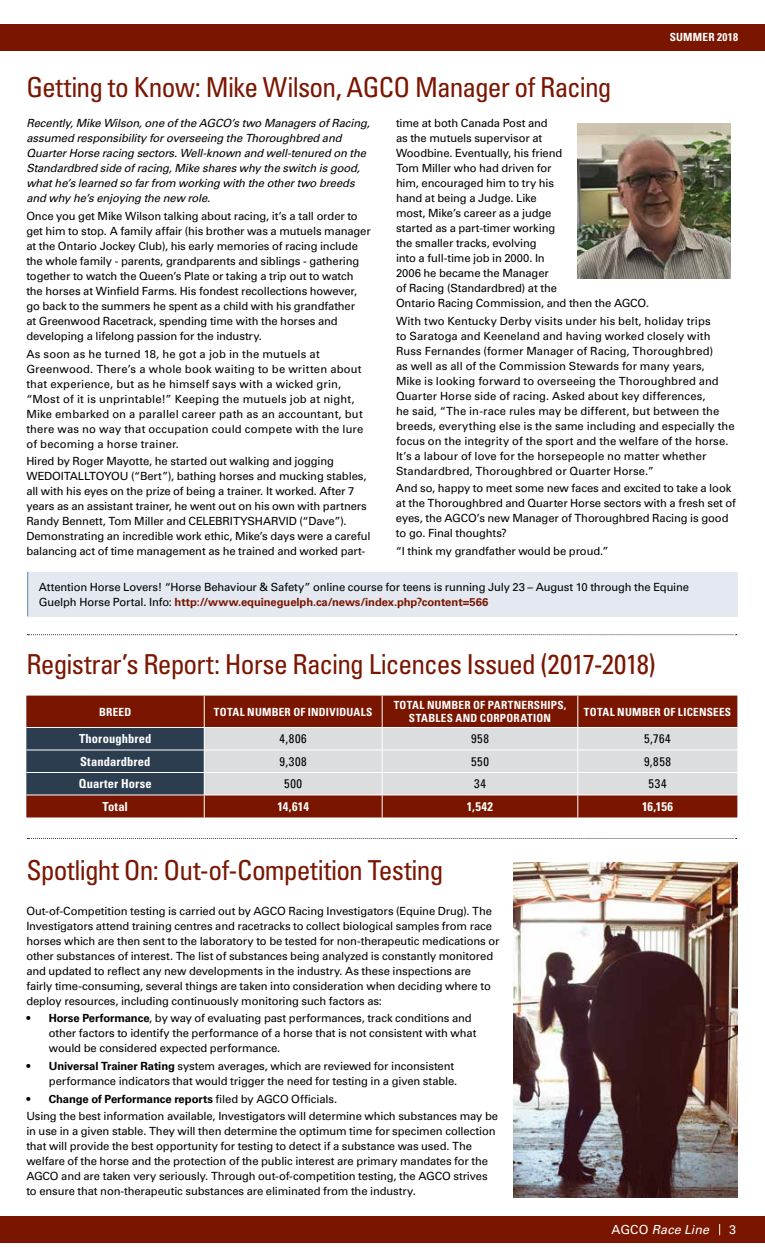
<style>
.page{position:relative;width:765px;height:1260px;background:#fff}
.page>*{position:absolute;margin:0;border:0;box-sizing:border-box;transform-origin:0 0}
.t1{font:condensed 27.5px "Univers LT Std";letter-spacing:-.03em;color:#7a1600}
.t2{font:700 condensed 12.5px "Univers LT Std";letter-spacing:.01em;color:#fff}
.t3{font:condensed 12.5px "Univers LT Std";letter-spacing:.05em;color:#000}
.t4{font:italic 12.5px "Univers LT Std";letter-spacing:.005em;color:#fff}
.t5{font:12.5px "Univers LT Std";color:#fff}
.t6{font:11.25px/15px "Univers LT Std";letter-spacing:-.01em;color:#000}
.t7{font:11.25px/15px "Univers LT Std";letter-spacing:.01em;color:#000}
.t8{font:italic 11.25px/15px "Univers LT Std";letter-spacing:-.015em;color:#000}
.t9{font:700 condensed 11.25px/13.8px "Univers LT Std";letter-spacing:.02em;color:#fff;text-align:center}
.s1{font-weight:700;color:#7a1600}
.s2{font-weight:700}
.s3{font-style:normal}
</style>
<div class="page">
<div style="left:0;top:1216px;width:765px;height:27px;background:#7a1600"></div>
<div style="left:0;top:24px;width:765px;height:26px;background:#7a1600"></div>
<div style="left:26px;top:696px;width:711px;height:31px;background:#7a1600"></div>
<hr style="left:204px;top:696px;width:1px;height:31px;background:#fff">
<hr style="left:382px;top:696px;width:1px;height:31px;background:#fff">
<hr style="left:577px;top:696px;width:1px;height:31px;background:#fff">
<svg style="left:26px;top:727px;width:711px;height:90px;background:#a69291"></svg>
<svg style="left:27px;top:634px;width:710px;height:1px"></svg>
<svg style="left:27px;top:838px;width:710px;height:1px"></svg>
<img style="left:513px;top:862px;width:224px;height:336px">
<div style="left:28px;top:572px;width:710px;height:44px;background:#e3e8f1"></div>
<hr style="left:27px;top:572px;width:1px;height:44px;background:#7a9bc0">
<img style="left:578px;top:124px;width:153px;height:154px">
<h1 class="t1" style="left:26px;top:70px;width:587px">Getting to Know: Mike Wilson, AGCO Manager of Racing</h1>
<p class="t9" style="left:670px;top:30px;width:70px">SUMMER 2018</p>
<p class="t8" style="left:26px;top:116px;width:345px">Recently, Mike Wilson, one of the AGCO’s two Managers of Racing, assumed responsibility for overseeing the Thoroughbred and Quarter Horse racing sectors. Well-known and well-tenured on the Standardbred side of racing, Mike shares why the switch is good, what he’s learned so far from working with the other two breeds and why he’s enjoying the new role.</p>
<p class="t6" style="left:26px;top:208px;width:346px">Once you get Mike Wilson talking about racing, it’s a tall order to get him to stop. A family affair (his brother was a mutuels manager at the Ontario Jockey Club), his early memories of racing include the whole family - parents, grandparents and siblings - gathering together to watch the Queen’s Plate or taking a trip out to watch the horses at Winfield Farms. His fondest recollections however, go back to the summers he spent as a child with his grandfather<br>at Greenwood Racetrack, spending time with the horses and developing a lifelong passion for the industry.</p>
<p class="t7" style="left:26px;top:346px;width:339px">As soon as he turned 18, he got a job in the mutuels at Greenwood. There’s a whole book waiting to be written about that experience, but as he himself says with a wicked grin, “Most of it is unprintable!” Keeping the mutuels job at night, Mike embarked on a parallel career path as an accountant, but there was no way that occupation could compete with the lure of becoming a horse trainer.</p>
<p class="t6" style="left:26px;top:454px;width:346px">Hired by Roger Mayotte, he started out walking and jogging WEDOITALLTOYOU (“Bert”), bathing horses and mucking stables, all with his eyes on the prize of being a trainer. It worked. After 7 years as an assistant trainer, he went out on his own with partners Randy Bennett, Tom Miller and CELEBRITYSHARVID (“Dave”).<br>Demonstrating an incredible work ethic, Mike’s days were a careful balancing act of time management as he trained and worked part-</p>
<p class="t6" style="left:396px;top:116px;width:253px">time at both Canada Post and<br>as the mutuels supervisor at<br>Woodbine. Eventually, his friend<br>Tom Miller who had driven for<br>him, encouraged him to try his<br>hand at being a Judge. Like<br>most, Mike’s career as a judge<br>started as a part-timer working<br>the smaller tracks, evolving<br>into a full-time job in 2000. In<br>2006 he became the Manager<br>of Racing (Standardbred) at the<br>Ontario Racing Commission, and then the AGCO.</p>
<p class="t6" style="left:396px;top:313px;width:340px">With two Kentucky Derby visits under his belt, holiday trips<br>to Saratoga and Keeneland and having worked closely with Russ Fernandes (former Manager of Racing, Thoroughbred)<br>as well as all of the Commission Stewards for many years,<br>Mike is looking forward to overseeing the Thoroughbred and Quarter Horse side of racing. Asked about key differences,<br>he said, “The in-race rules may be different, but between the breeds, everything else is the same including and especially the focus on the integrity of the sport and the welfare of the horse.<br>It’s a labour of love for the horsepeople no matter whether Standardbred, Thoroughbred or Quarter Horse.”</p>
<p class="t6" style="left:396px;top:481px;width:342px">And so, happy to meet some new faces and excited to take a look at the Thoroughbred and Quarter Horse sectors with a fresh set of eyes, the AGCO’s new Manager of Thoroughbred Racing is good to go. Final thoughts?</p>
<p class="t6" style="left:396px;top:544px;width:214px">“I think my grandfather would be proud.”</p>
<p class="t6" style="left:39px;top:579px;width:652px">Attention Horse Lovers! “Horse Behaviour &amp; Safety” online course for teens is running July 23 – August 10 through the Equine<br>Guelph Horse Portal. Info: <span class="s1">http://www.equineguelph.ca/news/index.php?content=566</span></p>
<h1 class="t1" style="left:26px;top:647px;width:631px">Registrar’s Report: Horse Racing Licences Issued (2017-2018)</h1>
<p class="t9" style="left:99px;top:705px;width:34px">BREED</p>
<p class="t9" style="left:214px;top:705px;width:160px">TOTAL NUMBER OF INDIVIDUALS</p>
<p class="t9" style="left:394px;top:698px;width:174px">TOTAL NUMBER OF PARTNERSHIPS,<br>STABLES AND CORPORATION</p>
<p class="t9" style="left:584px;top:705px;width:149px">TOTAL NUMBER OF LICENSEES</p>
<p class="t2" style="left:79px;top:731px;width:74px">Thoroughbred</p>
<p class="t3" style="left:280px;top:731px;width:29px">4,806</p>
<p class="t3" style="left:471px;top:731px;width:19px">958</p>
<p class="t3" style="left:644px;top:731px;width:28px">5,764</p>
<p class="t2" style="left:80px;top:754px;width:72px">Standardbred</p>
<p class="t3" style="left:280px;top:753px;width:29px">9,308</p>
<p class="t3" style="left:471px;top:753px;width:19px">550</p>
<p class="t3" style="left:644px;top:753px;width:29px">9,858</p>
<p class="t2" style="left:79px;top:776px;width:75px">Quarter Horse</p>
<p class="t3" style="left:284px;top:776px;width:19px">500</p>
<p class="t3" style="left:474px;top:776px;width:13px">34</p>
<p class="t3" style="left:649px;top:776px;width:20px">534</p>
<p class="t2" style="left:102px;top:799px;width:27px">Total</p>
<p class="t2" style="left:277px;top:799px;width:33px">14,614</p>
<p class="t2" style="left:467px;top:799px;width:28px">1,542</p>
<p class="t2" style="left:642px;top:799px;width:32px">16,156</p>
<h1 class="t1" style="left:26px;top:853px;width:419px">Spotlight On: Out-of-Competition Testing</h1>
<p class="t6" style="left:26px;top:903px;width:475px">Out-of-Competition testing is carried out by AGCO Racing Investigators (Equine Drug). The Investigators attend training centres and racetracks to collect biological samples from race horses which are then sent to the laboratory to be tested for non-therapeutic medications or other substances of interest. The list of substances being analyzed is constantly monitored and updated to reflect any new developments in the industry. As these inspections are fairly time-consuming, several things are taken into consideration when deciding where to deploy resources, including continuously monitoring such factors as:</p>
<p class="t6" style="left:49px;top:1011px;width:429px;text-indent:-22px"><span class="s2">• Horse Performance</span>, by way of evaluating past performances, track conditions and other factors to identify the performance of a horse that is not consistent with what would be considered expected performance.</p>
<p class="t6" style="left:26px;top:1058px;width:431px;text-align:right"><span class="s2">• Universal Trainer Rating</span> system averages, which are reviewed for inconsistent performance indicators that would trigger the need for testing in a given stable.</p>
<p class="t6" style="left:26px;top:1090px;width:473px;line-height:17.8px"><span class="s2">• Change of Performance reports</span> filed by AGCO Officials.<br>Using the best information available, Investigators will determine which substances may be</p>
<p class="t6" style="left:26px;top:1124px;width:471px">in use in a given stable. They will then determine the optimum time for specimen collection that will provide the best opportunity for testing to detect if a substance was used. The welfare of the horse and the protection of the public interest are primary mandates for the AGCO and are taken very seriously. Through out-of-competition testing, the AGCO strives to ensure that non-therapeutic substances are eliminated from the industry.</p>
<p class="t4" style="left:612px;top:1222px;width:99px"><span class="s3">AGCO</span> Race Line</p>
<p class="t5" style="left:729px;top:1222px;width:8px">3</p>
</div>
